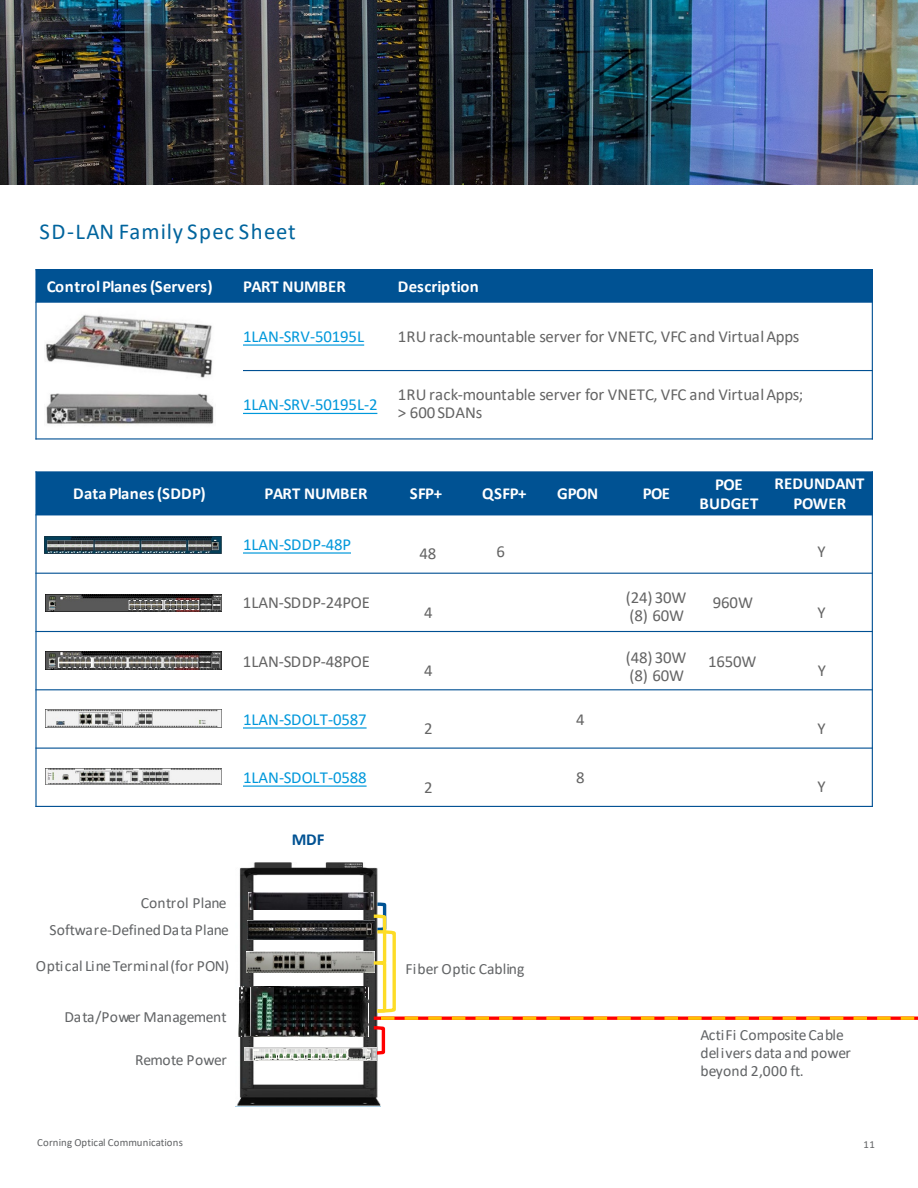
<style>
.page{position:relative;width:918px;height:1188px;background:#fff}
.page>*{position:absolute;margin:0;border:0;box-sizing:border-box;transform-origin:0 0}
.t1{font:22.8px "Calibri";letter-spacing:.045em;color:#00649d}
.t2{font:16.8px "Calibri";letter-spacing:-.005em;color:#646464}
.t3{font:700 16.8px/19.2px "Calibri";letter-spacing:.005em;color:#fff;text-align:center}
.t4{font:16.8px "Calibri";letter-spacing:-.005em;color:#0098db}
.t5{font:700 16.8px "Calibri";letter-spacing:-.015em;color:#fff}
.t6{font:700 16.8px "Calibri";color:#005293}
.t7{font:15.6px/18px "Calibri";letter-spacing:.005em;color:#616365}
.t8{font:15.6px "Calibri";letter-spacing:-.015em;color:#616365}
.t9{font:15.6px "Calibri";letter-spacing:-.025em;color:#616365}
.t10{font:10.8px "Calibri";letter-spacing:.02em;color:#5e6062}
.t11{font:10.8px "Calibri";color:#616365}
</style>
<div class="page">
<img style="left:0;top:0;width:918px;height:185px">
<div style="left:36px;top:472px;width:207px;height:43px;background:#005293"></div>
<div style="left:243px;top:472px;width:147px;height:43px;background:#005293"></div>
<div style="left:390px;top:472px;width:77px;height:43px;background:#005293"></div>
<div style="left:467px;top:472px;width:76px;height:43px;background:#005293"></div>
<div style="left:543px;top:472px;width:76px;height:43px;background:#005293"></div>
<div style="left:619px;top:472px;width:76px;height:43px;background:#005293"></div>
<div style="left:695px;top:472px;width:76px;height:43px;background:#005293"></div>
<div style="left:771px;top:472px;width:101px;height:43px;background:#005293"></div>
<hr style="left:35px;top:573px;width:838px;height:1px;background:#005093">
<hr style="left:35px;top:631px;width:838px;height:1px;background:#005093">
<hr style="left:35px;top:689px;width:838px;height:1px;background:#005093">
<hr style="left:35px;top:748px;width:838px;height:1px;background:#005093">
<hr style="left:35px;top:471px;width:2px;height:336px;background:#005093">
<hr style="left:872px;top:471px;width:1px;height:336px;background:#005093">
<hr style="left:35px;top:471px;width:838px;height:1px;background:#005093">
<hr style="left:35px;top:806px;width:838px;height:1px;background:#005093">
<svg style="left:243px;top:552px;width:108px;height:2px"></svg>
<svg style="left:243px;top:727px;width:124px;height:2px"></svg>
<svg style="left:243px;top:786px;width:124px;height:1px"></svg>
<img style="left:46px;top:652px;width:176px;height:18px">
<img style="left:46px;top:594px;width:176px;height:18px">
<img style="left:46px;top:709px;width:176px;height:18px">
<img style="left:46px;top:768px;width:176px;height:17px">
<img style="left:44px;top:536px;width:178px;height:17px">
<div style="left:36px;top:270px;width:207px;height:32px;background:#005293"></div>
<div style="left:243px;top:270px;width:155px;height:32px;background:#005293"></div>
<div style="left:398px;top:270px;width:474px;height:32px;background:#005293"></div>
<hr style="left:35px;top:302px;width:838px;height:1px;background:#005093">
<hr style="left:243px;top:370px;width:630px;height:1px;background:#005093">
<hr style="left:35px;top:269px;width:2px;height:171px;background:#005093">
<hr style="left:872px;top:269px;width:1px;height:171px;background:#005093">
<hr style="left:35px;top:269px;width:838px;height:1px;background:#005093">
<hr style="left:35px;top:438px;width:838px;height:2px;background:#005093">
<svg style="left:243px;top:344px;width:121px;height:2px"></svg>
<svg style="left:243px;top:413px;width:134px;height:1px"></svg>
<img style="left:45px;top:314px;width:169px;height:111px">
<img style="left:236px;top:863px;width:144px;height:243px">
<img style="left:239px;top:986px;width:129px;height:51px">
<img style="left:248px;top:893px;width:125px;height:17px">
<img style="left:247px;top:951px;width:123px;height:21px">
<img style="left:251px;top:988px;width:23px;height:48px">
<img style="left:248px;top:920px;width:122px;height:20px">
<img style="left:245px;top:1048px;width:132px;height:13px">
<svg style="left:370px;top:901px;width:548px;height:155px"></svg>
<p class="t1" style="left:40px;top:216px;width:258px">SD-LAN Family Spec Sheet</p>
<p class="t3" style="left:47px;top:276px;width:168px">Control Planes (Servers)</p>
<p class="t5" style="left:243px;top:274px;width:105px">PART NUMBER</p>
<p class="t3" style="left:398px;top:276px;width:83px">Description</p>
<p class="t4" style="left:243px;top:325px;width:123px">1LAN-SRV-50195L</p>
<p class="t2" style="left:398px;top:325px;width:403px">1RUrack-mountable server for VNETC, VFC and VirtualApps</p>
<p class="t4" style="left:243px;top:393px;width:136px">1LAN-SRV-50195L-2</p>
<p class="t2" style="left:398px;top:383px;width:407px">1RUrack-mountable server for VNETC, VFC and VirtualApps;</p>
<p class="t2" style="left:398px;top:401px;width:86px">&gt; 600 SDANs</p>
<p class="t3" style="left:73px;top:484px;width:134px">Data Planes (SDDP)</p>
<p class="t5" style="left:265px;top:482px;width:105px">PART NUMBER</p>
<p class="t3" style="left:410px;top:484px;width:34px">SFP+</p>
<p class="t3" style="left:482px;top:484px;width:46px">QSFP+</p>
<p class="t3" style="left:557px;top:484px;width:43px">GPON</p>
<p class="t3" style="left:643px;top:484px;width:29px">POE</p>
<p class="t3" style="left:700px;top:474px;width:60px">POE<br>BUDGET</p>
<p class="t3" style="left:774px;top:474px;width:91px">REDUNDANT</p>
<p class="t3" style="left:794px;top:493px;width:54px">POWER</p>
<p class="t4" style="left:243px;top:533px;width:110px">1LAN-SDDP-48P</p>
<p class="t2" style="left:243px;top:591px;width:129px">1LAN-SDDP-24POE</p>
<p class="t2" style="left:243px;top:649px;width:129px">1LAN-SDDP-48POE</p>
<p class="t4" style="left:243px;top:708px;width:125px">1LAN-SDOLT-0587</p>
<p class="t4" style="left:243px;top:766px;width:125px">1LAN-SDOLT-0588</p>
<p class="t6" style="left:292px;top:827px;width:34px">MDF</p>
<p class="t7" style="left:141px;top:894px;width:87px">Control Plane</p>
<p class="t7" style="left:50px;top:921px;width:181px">Software-Defined Data Plane</p>
<p class="t7" style="left:36px;top:956px;width:195px">Optical Line Terminal (for PON)</p>
<p class="t8" style="left:64px;top:1006px;width:164px">Data/Power Management</p>
<p class="t9" style="left:135px;top:1049px;width:93px">Remote Power</p>
<p class="t2" style="left:419px;top:542px;width:18px">48</p>
<p class="t2" style="left:497px;top:540px;width:10px">6</p>
<p class="t2" style="left:818px;top:540px;width:10px">Y</p>
<p class="t2" style="left:424px;top:600px;width:10px">4</p>
<p class="t2" style="left:626px;top:586px;width:62px">(24)30W</p>
<p class="t2" style="left:630px;top:604px;width:56px">(8) 60W</p>
<p class="t2" style="left:713px;top:591px;width:42px">960W</p>
<p class="t2" style="left:818px;top:600px;width:10px">Y</p>
<p class="t2" style="left:424px;top:659px;width:10px">4</p>
<p class="t2" style="left:626px;top:645px;width:62px">(48) 30W</p>
<p class="t2" style="left:630px;top:663px;width:56px">(8) 60W</p>
<p class="t2" style="left:708px;top:649px;width:50px">1650W</p>
<p class="t2" style="left:818px;top:658px;width:10px">Y</p>
<p class="t2" style="left:424px;top:717px;width:10px">2</p>
<p class="t2" style="left:576px;top:707px;width:10px">4</p>
<p class="t2" style="left:818px;top:717px;width:10px">Y</p>
<p class="t2" style="left:424px;top:775px;width:10px">2</p>
<p class="t2" style="left:576px;top:766px;width:10px">8</p>
<p class="t2" style="left:818px;top:775px;width:10px">Y</p>
<p class="t7" style="left:406px;top:959px;width:120px">Fiber Optic Cabling</p>
<p class="t7" style="left:700px;top:1025px;width:152px">ActiFi Composite Cable delivers data and power beyond 2,000 ft.</p>
<p class="t10" style="left:37px;top:1135px;width:147px">Corning Optical Communications</p>
<p class="t11" style="left:863px;top:1137px;width:13px">11</p>
</div>
